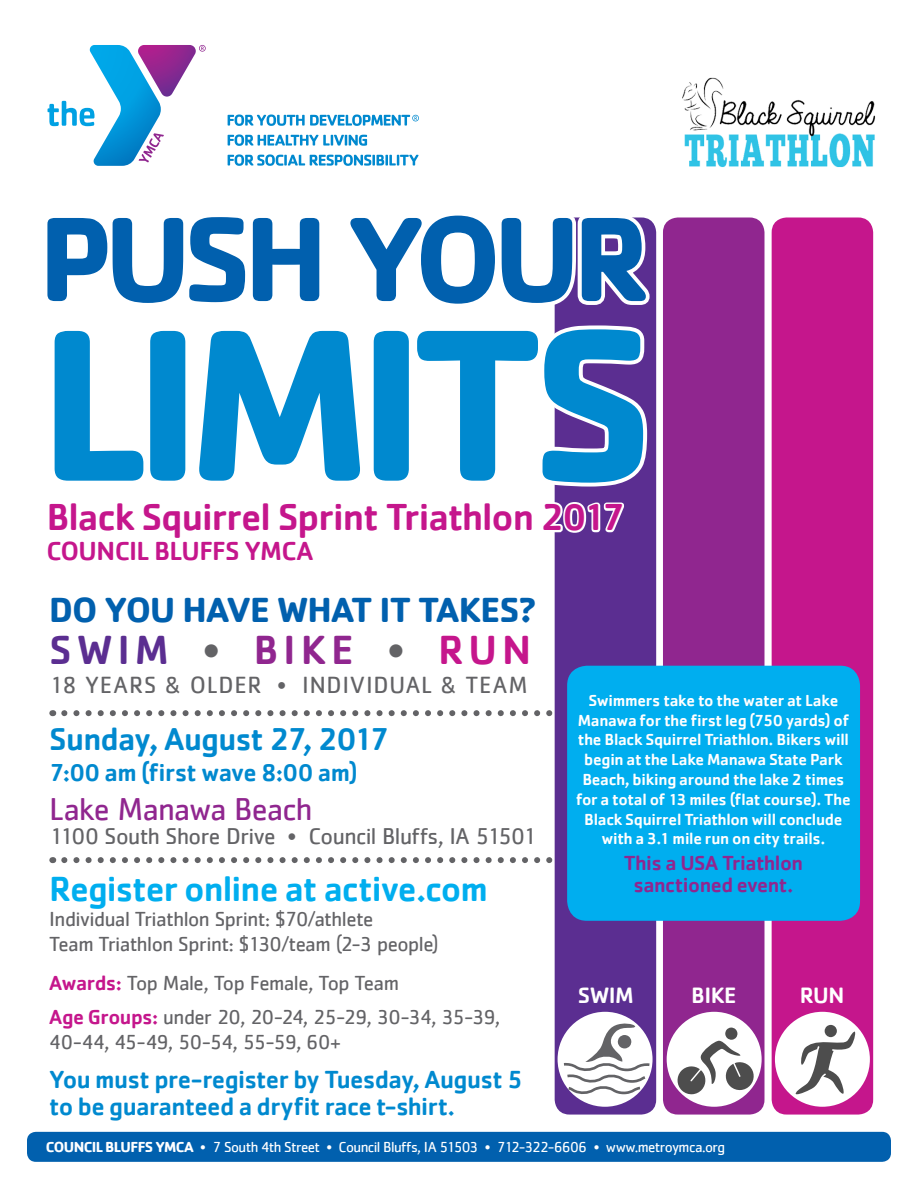
<style>
.page{position:relative;width:918px;height:1188px;background:#fff}
.page>*{position:absolute;margin:0;border:0;box-sizing:border-box;transform-origin:0 0}
.t1{font:700 224.25px "Cachet";letter-spacing:-.065em;color:#0089cf}
.t2{font:700 124.35px "Cachet";letter-spacing:-.07em;color:#0160ae}
.t3{font:500 42px "Cachet";letter-spacing:.115em;color:#5b2e91}
.t4{font:500 38.85px "Cachet";letter-spacing:-.025em;color:#c5168c}
.t5{font:500 36px "Cachet";letter-spacing:-.025em;color:#00aeef}
.t6{font:700 36px "Cachet";letter-spacing:-.025em;color:#0160ae}
.t7{font:500 32.7px "Cachet";letter-spacing:-.03em;color:#0089cf}
.t8{font:32.7px "Cachet";letter-spacing:-.03em;color:#90268f}
.t9{font:500 27px "Cachet";letter-spacing:-.025em;color:#c5168c}
.t10{font:500 25.5px/27px "Cachet";letter-spacing:-.025em;color:#0089cf}
.t11{font:500 25.35px "Cachet";letter-spacing:-.025em;color:#0089cf}
.t12{font:24.15px "Cachet";letter-spacing:.035em;color:#636366}
.t13{font:23.7px "Cachet";letter-spacing:-.025em;color:#636366}
.t14{font:500 22.95px "Cachet";letter-spacing:-.02em;color:#fff}
.t15{font:21px/25.2px "Cachet";letter-spacing:-.025em;color:#636366}
.t16{font:500 21px/22.5px "Cachet";letter-spacing:-.025em;color:#90268f;text-align:center}
.t17{font:500 16.5px/19.8px "Cachet";letter-spacing:-.015em;color:#fff;text-align:center}
.t18{font:15px "Cachet";letter-spacing:-.04em;color:#fff}
.s1{color:#636366}
.s2{color:#90268f}
.s3{color:#c5168c}
.s4{font-weight:500;color:#c5168c}
.s5{font-weight:700}
</style>
<div class="page">
<svg style="left:64px;top:710px;width:491px;height:6px"></svg>
<svg style="left:64px;top:857px;width:491px;height:6px"></svg>
<svg style="left:48px;top:45px;width:158px;height:121px"></svg>
<svg style="left:228px;top:134px;width:139px;height:12px"></svg>
<svg style="left:228px;top:154px;width:190px;height:12px"></svg>
<svg style="left:228px;top:115px;width:191px;height:11px"></svg>
<img style="left:674px;top:77px;width:201px;height:143px">
<div style="left:555px;top:218px;width:101px;height:897px;background:#5b2e91;border-radius:15px"></div>
<svg style="left:554px;top:217px;width:101px;height:96px"></svg>
<div style="left:663px;top:218px;width:102px;height:897px;background:#90268f;border-radius:15px"></div>
<svg style="left:554px;top:321px;width:94px;height:311px"></svg>
<div style="left:772px;top:218px;width:101px;height:897px;background:#c5168c;border-radius:15px"></div>
<div style="left:558px;top:1012px;width:95px;height:95px;background:#fff;border-radius:50%"></div>
<div style="left:667px;top:1012px;width:95px;height:95px;background:#fff;border-radius:50%"></div>
<div style="left:775px;top:1012px;width:95px;height:95px;background:#fff;border-radius:50%"></div>
<svg style="left:564px;top:1023px;width:86px;height:72px"></svg>
<svg style="left:676px;top:1027px;width:79px;height:67px"></svg>
<svg style="left:796px;top:1025px;width:60px;height:70px"></svg>
<div style="left:567px;top:666px;width:293px;height:255px;background:#00aeef;border-radius:20px"></div>
<div style="left:27px;top:1132px;width:864px;height:30px;background:#0160ae;border-radius:9px"></div>
<h2 class="t2" style="left:39px;top:178px;width:615px">PUSH YOUR</h2>
<h1 class="t1" style="left:39px;top:259px;width:618px">LIMITS</h1>
<h3 class="t4" style="left:46px;top:492px;width:581px">Black Squirrel Sprint Triathlon 2017</h3>
<h3 class="t9" style="left:46px;top:534px;width:269px">COUNCIL BLUFFS YMCA</h3>
<h3 class="t6" style="left:49px;top:586px;width:489px">DO YOU HAVE WHAT IT TAKES?</h3>
<h3 class="t3" style="left:49px;top:623px;width:483px">SWIM <span class="s1">•</span> <span class="s2">BIKE</span> <span class="s1">•</span> <span class="s3">RUN</span></h3>
<h3 class="t12" style="left:49px;top:674px;width:480px">18 YEARS &amp; OLDER • INDIVIDUAL &amp; TEAM</h3>
<h3 class="t7" style="left:49px;top:718px;width:342px">Sunday, August 27, 2017</h3>
<h3 class="t11" style="left:49px;top:756px;width:310px">7:00 am (first wave 8:00 am)</h3>
<h3 class="t8" style="left:49px;top:794px;width:265px">Lake Manawa Beach</h3>
<h3 class="t13" style="left:49px;top:825px;width:489px">1100 South Shore Drive • Council Bluffs, IA 51501</h3>
<h3 class="t5" style="left:49px;top:865px;width:440px">Register online at active.com</h3>
<p class="t15" style="left:49px;top:908px;width:391px">Individual Triathlon Sprint: $70/athlete<br>Team Triathlon Sprint: $130/team (2-3 people)</p>
<p class="t15" style="left:49px;top:968px;width:452px;line-height:33.8px"><span class="s4">Awards:</span> Top Male, Top Female, Top Team<br><span class="s4">Age Groups:</span> under 20, 20-24, 25-29, 30-34, 35-39,</p>
<p class="t15" style="left:49px;top:1031px;width:293px">40-44, 45-49, 50-54, 55-59, 60+</p>
<h3 class="t10" style="left:49px;top:1065px;width:475px">You must pre-register by Tuesday, August 5 to be guaranteed a dryfit race t-shirt.</h3>
<p class="t18" style="left:46px;top:1140px;width:681px"><span class="s5">COUNCIL BLUFFS YMCA</span> • 7 South 4th Street • Council Bluffs, IA 51503 • 712-322-6606 • www.metroymca.org</p>
<p class="t17" style="left:576px;top:690px;width:276px">Swimmers take to the water at Lake Manawa for the first leg (750 yards) of the Black Squirrel Triathlon. Bikers will begin at the Lake Manawa State Park Beach, biking around the lake 2 times for a total of 13 miles (flat course). The Black Squirrel Triathlon will conclude with a 3.1 mile run on city trails.</p>
<p class="t16" style="left:624px;top:851px;width:181px">This a USA Triathlon sanctioned event.</p>
<h3 class="t14" style="left:578px;top:981px;width:58px">SWIM</h3>
<h3 class="t14" style="left:691px;top:981px;width:47px">BIKE</h3>
<h3 class="t14" style="left:800px;top:981px;width:46px">RUN</h3>
</div>
